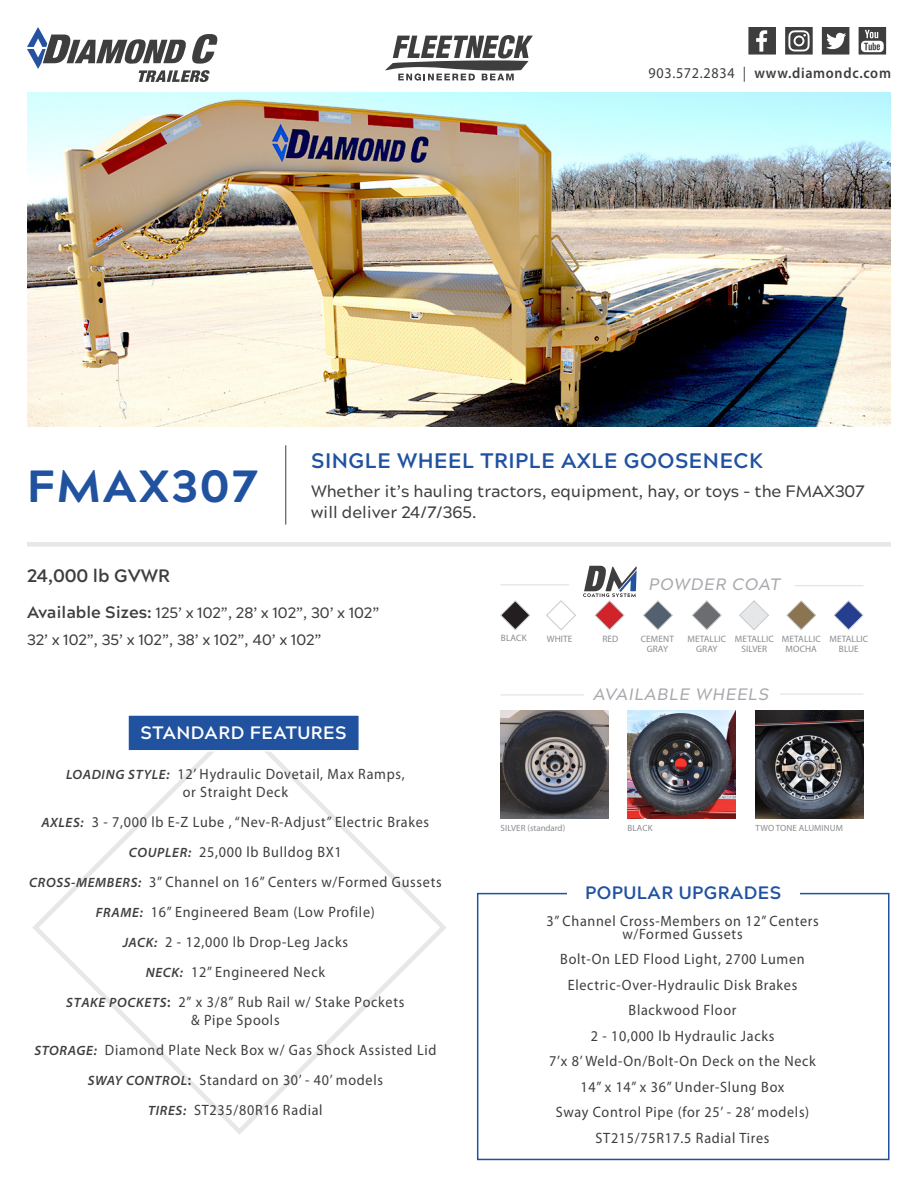
<style>
.page{position:relative;width:918px;height:1188px;background:#fff}
.page>*{position:absolute;margin:0;border:0;box-sizing:border-box;transform-origin:0 0}
.t1{font:800 45px "Acherus Grotesque";letter-spacing:.05em;color:#2052a0}
.t2{font:700 21px "Acherus Grotesque";letter-spacing:.025em;color:#2052a0}
.t3{font:700 18px "Acherus Grotesque";letter-spacing:.025em;color:#fff}
.t4{font:700 18px "Acherus Grotesque";letter-spacing:.025em;color:#2052a0}
.t5{font:700 18px "Acherus Grotesque";color:#3e3e3f}
.t6{font:500 16.5px/21px "Acherus Grotesque";color:#3e3e3f}
.t7{font:italic 500 16.5px "Acherus Grotesque";letter-spacing:.05em;color:#a8a9ad}
.t8{font:15px/30px "Myriad Pro";letter-spacing:.05em;color:#3e3e3f;text-align:center;scale:.94 1}
.t9{font:500 15px/27px "Acherus Grotesque";color:#3e3e3f}
.t10{font:600 15px "Myriad Pro";letter-spacing:.05em;color:#3e3e3f;scale:.94 1}
.t11{font:9.3px/10.2px "Myriad Pro";letter-spacing:.01em;color:#8a8c8f;text-align:center}
.t12{font:9px "Myriad Pro";letter-spacing:.01em;color:#8a8c8f}
.t13{font:9px "Myriad Pro";letter-spacing:-.01em;color:#8a8c8f}
.s1{font-weight:400}
.s2{font-weight:700;font-size:16.5px}
.s3{font-weight:600;font-style:italic;font-stretch:semi-expanded;font-size:13.5px}
.s4{font-weight:600}
</style>
<div class="page">
<img style="left:27px;top:93px;width:864px;height:334px">
<svg style="left:27px;top:27px;width:191px;height:55px"></svg>
<svg style="left:748px;top:27px;width:28px;height:28px"></svg>
<svg style="left:785px;top:27px;width:28px;height:28px"></svg>
<svg style="left:822px;top:27px;width:27px;height:28px"></svg>
<svg style="left:859px;top:27px;width:27px;height:28px"></svg>
<div style="left:27px;top:542px;width:864px;height:5px;background:#e6e7e9"></div>
<hr style="left:285px;top:445px;width:1px;height:80px;background:#3e3e3f">
<svg style="left:385px;top:35px;width:148px;height:46px"></svg>
<svg style="left:500px;top:600px;width:30px;height:30px"></svg>
<svg style="left:643px;top:600px;width:30px;height:30px"></svg>
<svg style="left:692px;top:600px;width:30px;height:30px"></svg>
<svg style="left:546px;top:600px;width:30px;height:30px"></svg>
<svg style="left:739px;top:600px;width:30px;height:30px"></svg>
<svg style="left:786px;top:600px;width:30px;height:30px"></svg>
<svg style="left:833px;top:600px;width:31px;height:30px"></svg>
<svg style="left:32px;top:752px;width:414px;height:383px"></svg>
<div style="left:127px;top:714px;width:233px;height:38px;background:#2052a0;border:2px solid #fff"></div>
<div style="left:477px;top:893px;width:413px;height:267px;border:2px solid #2052a0"></div>
<div style="left:567px;top:886px;width:233px;height:14px;background:#fff"></div>
<img style="left:628px;top:710px;width:108px;height:108px">
<img style="left:755px;top:710px;width:108px;height:108px">
<img style="left:501px;top:710px;width:108px;height:108px">
<hr style="left:501px;top:584px;width:68px;height:1px;background:#dcdddf">
<hr style="left:795px;top:585px;width:68px;height:1px;background:#dcdddf">
<hr style="left:501px;top:695px;width:83px;height:1px;background:#dcdddf">
<hr style="left:780px;top:694px;width:83px;height:1px;background:#dcdddf">
<svg style="left:583px;top:566px;width:54px;height:64px"></svg>
<p class="t10" style="left:649px;top:64px;width:259px"><span class="s1">903.572.2834 |</span> www.diamondc.com</p>
<h1 class="t1" style="left:27px;top:447px;width:232px">FMAX307</h1>
<p class="t5" style="left:27px;top:560px;width:145px">24,000 lb GVWR</p>
<h2 class="t2" style="left:311px;top:443px;width:454px">SINGLE WHEEL TRIPLE AXLE GOOSENECK</h2>
<p class="t6" style="left:311px;top:480px;width:555px">Whether it’s hauling tractors, equipment, hay, or toys – the FMAX307 will deliver 24/7/365.</p>
<p class="t7" style="left:649px;top:570px;width:133px">POWDER COAT</p>
<p class="t9" style="left:27px;top:599px;width:354px"><span class="s2">Available Sizes:</span> 125’ x 102”, 28’ x 102”, 30’ x 102”<br>32’ x 102”, 35’ x 102”, 38’ x 102”, 40’ x 102”</p>
<p class="t3" style="left:141px;top:717px;width:208px">STANDARD FEATURES</p>
<p class="t8" style="left:66px;top:765px;width:362px;line-height:18px"><span class="s3">LOADING STYLE:</span> 12’ Hydraulic Dovetail, Max Ramps, or Straight Deck</p>
<p class="t8" style="left:29px;top:807px;width:440px"><span class="s3">AXLES:</span> 3 - 7,000 lb E-Z Lube , “Nev-R-Adjust” Electric Brakes <span class="s3">COUPLER:</span> 25,000 lb Bulldog BX1<br><span class="s3">CROSS-MEMBERS:</span> 3” Channel on 16” Centers w/Formed Gussets <span class="s3">FRAME:</span> 16” Engineered Beam (Low Profile)<br><span class="s3">JACK:</span> 2 - 12,000 lb Drop-Leg Jacks<br><span class="s3">NECK:</span> 12” Engineered Neck<br><span class="s3">STAKE POCKETS</span><span class="s4">:</span> 2” x 3/8” Rub Rail w/ Stake Pockets</p>
<p class="t8" style="left:34px;top:1005px;width:429px">&amp; Pipe Spools<br><span class="s3">STORAGE:</span> Diamond Plate Neck Box w/ Gas Shock Assisted Lid <span class="s3">SWAY CONTROL</span><span class="s4">:</span> Standard on 30’ - 40’ models<br><span class="s3">TIRES:</span> ST235/80R16 Radial</p>
<p class="t11" style="left:501px;top:633px;width:27px">BLACK</p>
<p class="t11" style="left:602px;top:633px;width:17px">RED</p>
<p class="t11" style="left:782px;top:633px;width:40px">METALLIC<br>MOCHA</p>
<p class="t11" style="left:829px;top:633px;width:40px">METALLIC<br>BLUE</p>
<p class="t11" style="left:547px;top:633px;width:27px">WHITE</p>
<p class="t11" style="left:735px;top:633px;width:40px">METALLIC<br>SILVER</p>
<p class="t11" style="left:641px;top:633px;width:35px">CEMENT<br>GRAY</p>
<p class="t11" style="left:687px;top:633px;width:40px">METALLIC<br>GRAY</p>
<p class="t7" style="left:594px;top:680px;width:177px">AVAILABLE WHEELS</p>
<p class="t13" style="left:501px;top:822px;width:66px">SILVER (standard)</p>
<p class="t12" style="left:628px;top:822px;width:26px">BLACK</p>
<p class="t12" style="left:755px;top:822px;width:89px">TWO TONE ALUMINUM</p>
<p class="t4" style="left:585px;top:877px;width:198px">POPULAR UPGRADES</p>
<p class="t8" style="left:546px;top:914px;width:291px;line-height:12.8px">3” Channel Cross-Members on 12” Centers w/Formed Gussets</p>
<p class="t8" style="left:549px;top:946px;width:285px;line-height:25.5px">Bolt-On LED Flood Light, 2700 Lumen<br>Electric-Over-Hydraulic Disk Brakes<br>Blackwood Floor<br>2 - 10,000 lb Hydraulic Jacks<br>7’x 8’ Weld-On/Bolt-On Deck on the Neck<br>14” x 14” x 36” Under-Slung Box<br>Sway Control Pipe (for 25’ - 28’ models)<br>ST215/75R17.5 Radial Tires</p>
</div>
